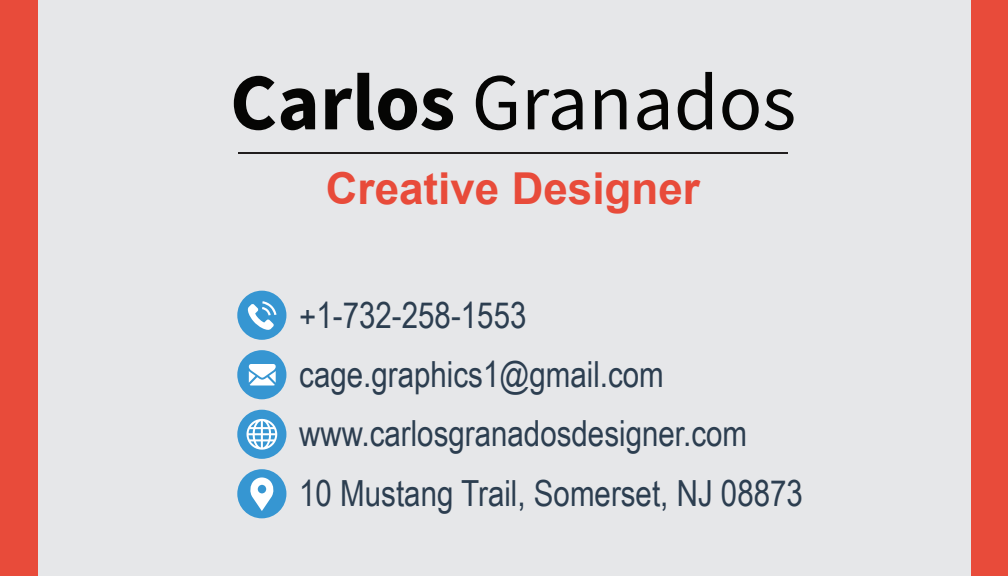
<style>
.page{position:relative;width:1008px;height:576px;background:#e6e7e9}
.page>*{position:absolute;margin:0;border:0;box-sizing:border-box;transform-origin:0 0}
.t1{font:80.8px "Source Sans Pro";color:#050504}
.t2{font:700 44px "Arial";color:#e84b3a}
.t3{font:36px/59.6px "Arial Narrow";color:#2c3e50}
.s1{font-weight:700}
</style>
<div class="page">
<hr style="left:238px;top:152px;width:550px;height:2px;background:#211e1e">
<div style="left:0;top:0;width:38px;height:576px;background:#e84b3a"></div>
<div style="left:972px;top:0;width:36px;height:576px;background:#e84b3a"></div>
<div style="left:237px;top:469px;width:49px;height:49px;background:#3696d2;border-radius:50%"></div>
<svg style="left:250px;top:477px;width:24px;height:34px"></svg>
<div style="left:237px;top:410px;width:49px;height:49px;background:#3696d2;border-radius:50%"></div>
<svg style="left:247px;top:419px;width:30px;height:31px"></svg>
<div style="left:237px;top:350px;width:49px;height:49px;background:#3696d2;border-radius:50%"></div>
<svg style="left:249px;top:364px;width:27px;height:22px"></svg>
<div style="left:237px;top:291px;width:49px;height:49px;background:#3696d2;border-radius:50%"></div>
<svg style="left:248px;top:301px;width:29px;height:29px"></svg>
<h1 class="t1" style="left:230px;top:52px;width:567px"><span class="s1">Carlos</span> Granados</h1>
<p class="t2" style="left:326px;top:158px;width:376px">Creative Designer</p>
<p class="t3" style="left:299px;top:284px;width:505px">+1-732-258-1553 cage.graphics1@gmail.com www.carlosgranadosdesigner.com<br>10 Mustang Trail, Somerset, NJ 08873</p>
</div>
